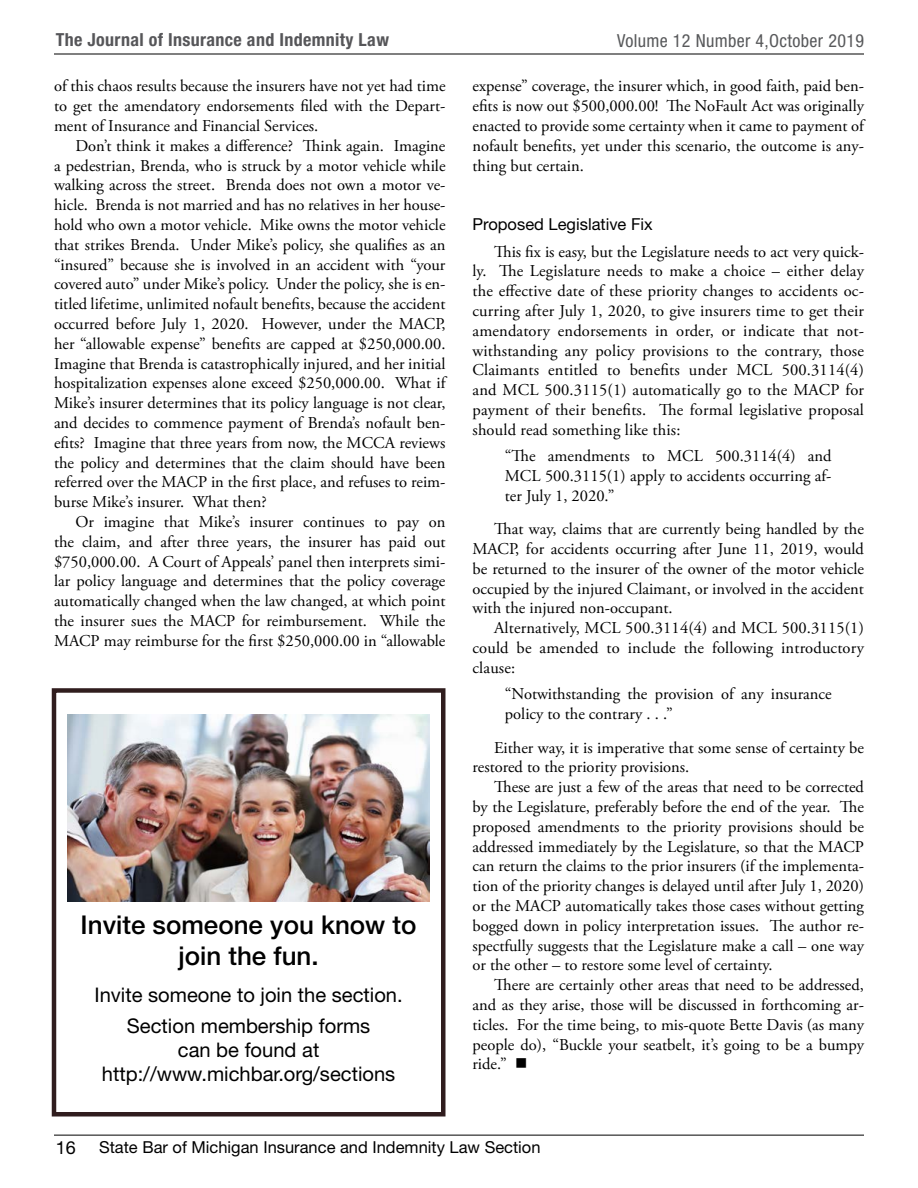
<style>
.page{position:relative;width:918px;height:1188px;background:#fff}
.page>*{position:absolute;margin:0;border:0;box-sizing:border-box;transform-origin:0 0}
.t1{font:500 25.95px/31px "Helvetica Neue LT Std";color:#000;text-align:center}
.t2{font:20.1px/30.6px "Helvetica Neue LT Std";color:#000;text-align:center}
.t3{font:700 condensed 18px "Helvetica Neue LT Std";letter-spacing:.02em;color:#565659}
.t4{font:condensed 18px "Helvetica Neue LT Std";letter-spacing:.02em;color:#58595b}
.t5{font:18px "Helvetica Neue LT Std";color:#000}
.t6{font:16.5px/19.8px "Adobe Garamond Pro";color:#000;text-align:justify}
.t7{font:16.5px "Helvetica Neue LT Std";color:#000}
</style>
<div class="page">
<hr style="left:54px;top:54px;width:810px;height:1px;background:#000">
<hr style="left:54px;top:1135px;width:810px;height:1px;background:#000">
<img style="left:68px;top:715px;width:362px;height:186px">
<div style="left:52px;top:688px;width:394px;height:429px;border:4px solid #301d1e"></div>
<p class="t3" style="left:56px;top:29px;width:335px">The Journal of Insurance and Indemnity Law</p>
<p class="t4" style="left:617px;top:31px;width:248px">Volume 12 Number 4,October 2019</p>
<p class="t6" style="left:54px;top:77px;width:393px">of this chaos results because the insurers have not yet had time to get the amendatory endorsements filed with the Depart&shy;ment of Insurance and Financial Services.</p>
<p class="t6" style="left:54px;top:136px;width:395px;text-indent:22px">Don’t think it makes a difference? Think again. Imagine a pedestrian, Brenda, who is struck by a motor vehicle while walking across the street. Brenda does not own a motor ve&shy;hicle. Brenda is not married and has no relatives in her house&shy;hold who own a motor vehicle. Mike owns the motor vehicle that strikes Brenda. Under Mike’s policy, she qualifies as an “insured” because she is involved in an accident with “your covered auto” under Mike’s policy. Under the policy, she is en&shy;titled lifetime, unlimited nofault benefits, because the accident occurred before July 1, 2020. However, under the MACP, her “allowable expense” benefits are capped at $250,000.00.<br>Imagine that Brenda is catastrophically injured, and her initial hospitalization expenses alone exceed $250,000.00. What if Mike’s insurer determines that its policy language is not clear, and decides to commence payment of Brenda’s nofault ben&shy;efits? Imagine that three years from now, the MCCA reviews the policy and determines that the claim should have been referred over the MACP in the first place, and refuses to reim&shy;burse Mike’s insurer. What then?</p>
<p class="t6" style="left:54px;top:513px;width:393px;text-indent:22px">Or imagine that Mike’s insurer continues to pay on the claim, and after three years, the insurer has paid out $750,000.00. A Court of Appeals’ panel then interprets simi&shy;lar policy language and determines that the policy coverage automatically changed when the law changed, at which point the insurer sues the MACP for reimbursement. While the MACP may reimburse for the first $250,000.00 in “allowable</p>
<h1 class="t1" style="left:81px;top:909px;width:338px">Invite someone you know to join the fun.</h1>
<p class="t2" style="left:94px;top:979px;width:310px">Invite someone to join the section.<br>Section membership forms</p>
<p class="t2" style="left:102px;top:1037px;width:295px;line-height:24.2px">can be found at http://www.michbar.org/sections</p>
<p class="t6" style="left:473px;top:77px;width:395px">expense” coverage, the insurer which, in good faith, paid ben&shy;efits is now out $500,000.00! The NoFault Act was originally enacted to provide some certainty when it came to payment of nofault benefits, yet under this scenario, the outcome is any&shy;thing but certain.</p>
<p class="t7" style="left:473px;top:214px;width:182px">Proposed Legislative Fix</p>
<p class="t6" style="left:473px;top:242px;width:393px;text-indent:22px">This fix is easy, but the Legislature needs to act very quick&shy;ly. The Legislature needs to make a choice – either delay the effective date of these priority changes to accidents oc&shy;curring after July 1, 2020, to give insurers time to get their amendatory endorsements in order, or indicate that not&shy;withstanding any policy provisions to the contrary, those Claimants entitled to benefits under MCL 500.3114(4) and MCL 500.3115(1) automatically go to the MACP for payment of their benefits. The formal legislative proposal should read something like this:</p>
<p class="t6" style="left:505px;top:447px;width:328px">“The amendments to MCL 500.3114(4) and MCL 500.3115(1) apply to accidents occurring af&shy;ter July 1, 2020.”</p>
<p class="t6" style="left:473px;top:520px;width:393px;text-indent:22px">That way, claims that are currently being handled by the MACP, for accidents occurring after June 11, 2019, would be returned to the insurer of the owner of the motor vehicle occupied by the injured Claimant, or involved in the accident with the injured non-occupant.</p>
<p class="t6" style="left:473px;top:619px;width:393px;text-indent:22px">Alternatively, MCL 500.3114(4) and MCL 500.3115(1) could be amended to include the following introductory clause:</p>
<p class="t6" style="left:505px;top:685px;width:328px">“Notwithstanding the provision of any insurance policy to the contrary . . .”</p>
<p class="t6" style="left:473px;top:738px;width:393px;text-indent:22px">Either way, it is imperative that some sense of certainty be restored to the priority provisions.</p>
<p class="t6" style="left:473px;top:778px;width:393px;text-indent:22px">These are just a few of the areas that need to be corrected by the Legislature, preferably before the end of the year. The proposed amendments to the priority provisions should be addressed immediately by the Legislature, so that the MACP can return the claims to the prior insurers (if the implementa&shy;tion of the priority changes is delayed until after July 1, 2020) or the MACP automatically takes those cases without getting bogged down in policy interpretation issues. The author re&shy;spectfully suggests that the Legislature make a call – one way or the other – to restore some level of certainty.</p>
<p class="t6" style="left:473px;top:976px;width:393px;text-indent:22px">There are certainly other areas that need to be addressed, and as they arise, those will be discussed in forthcoming ar&shy;ticles. For the time being, to mis-quote Bette Davis (as many people do), “Buckle your seatbelt, it’s going to be a bumpy ride.” ■</p>
<p class="t5" style="left:56px;top:1137px;width:22px">16</p>
<p class="t7" style="left:99px;top:1138px;width:443px">State Bar of Michigan Insurance and Indemnity Law Section</p>
</div>
